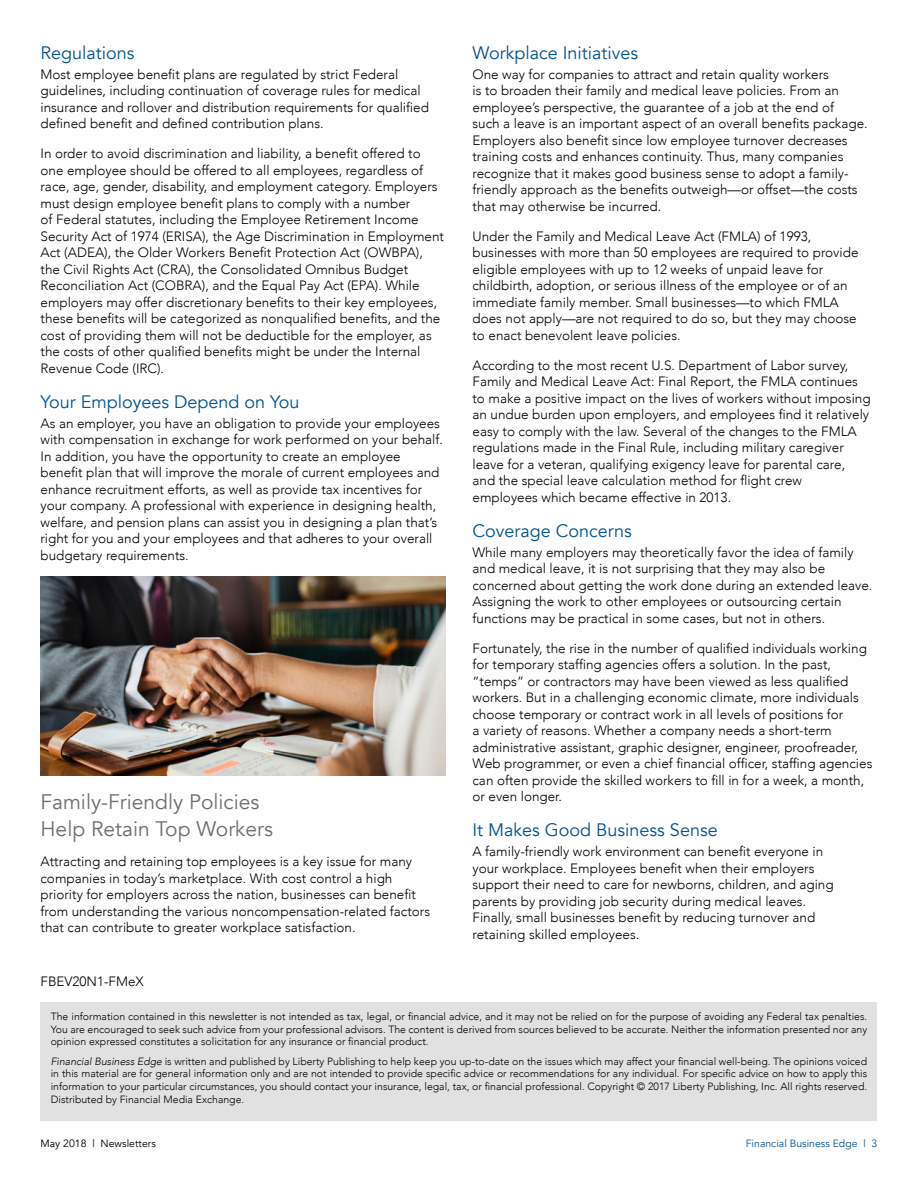
<style>
.page{position:relative;width:918px;height:1188px;background:#fff}
.page>*{position:absolute;margin:0;border:0;box-sizing:border-box;transform-origin:0 0}
.Section_H2{font:21px/27px "Avenir";color:#6d6e71}
.Body_H3{font:18px "Avenir";color:#03538e}
.Paragraph_Style{font:300 13.5px/16.5px "Avenir";color:#000}
.Disclaimer{font:300 10.5px/12.6px "Avenir";color:#000;text-align:justify}
.t1{font:10.5px "Avenir";color:#03538e}
.t2{font:10.5px "Avenir";color:#000}
.s1{font-style:italic}
</style>
<div class="page">
<img style="left:40px;top:577px;width:406px;height:198px">
<div style="left:40px;top:1002px;width:838px;height:118px;background:#e1e1e1"></div>
<p class="Body_H3" style="left:40px;top:42px;width:95px">Regulations</p>
<p class="Paragraph_Style" style="left:40px;top:66px;width:390px">Most employee benefit plans are regulated by strict Federal guidelines, including continuation of coverage rules for medical insurance and rollover and distribution requirements for qualified defined benefit and defined contribution plans.</p>
<p class="Paragraph_Style" style="left:40px;top:145px;width:405px">In order to avoid discrimination and liability, a benefit offered to one employee should be offered to all employees, regardless of race, age, gender, disability, and employment category. Employers must design employee benefit plans to comply with a number<br>of Federal statutes, including the Employee Retirement Income Security Act of 1974 (ERISA), the Age Discrimination in Employment Act (ADEA), the Older Workers Benefit Protection Act (OWBPA), the Civil Rights Act (CRA), the Consolidated Omnibus Budget Reconciliation Act (COBRA), and the Equal Pay Act (EPA). While employers may offer discretionary benefits to their key employees, these benefits will be categorized as nonqualified benefits, and the cost of providing them will not be deductible for the employer, as the costs of other qualified benefits might be under the Internal Revenue Code (IRC).</p>
<p class="Body_H3" style="left:40px;top:391px;width:261px">Your Employees Depend on You</p>
<p class="Paragraph_Style" style="left:40px;top:415px;width:404px">As an employer, you have an obligation to provide your employees with compensation in exchange for work performed on your behalf.<br>In addition, you have the opportunity to create an employee benefit plan that will improve the morale of current employees and enhance recruitment efforts, as well as provide tax incentives for your company. A professional with experience in designing health, welfare, and pension plans can assist you in designing a plan that’s right for you and your employees and that adheres to your overall budgetary requirements.</p>
<p class="Section_H2" style="left:40px;top:788px;width:234px">Family-Friendly Policies<br>Help Retain Top Workers</p>
<p class="Paragraph_Style" style="left:40px;top:853px;width:391px">Attracting and retaining top employees is a key issue for many companies in today’s marketplace. With cost control a high priority for employers across the nation, businesses can benefit from understanding the various noncompensation-related factors that can contribute to greater workplace satisfaction.</p>
<p class="Paragraph_Style" style="left:40px;top:974px;width:105px">FBEV20N1-FMeX</p>
<p class="Body_H3" style="left:472px;top:42px;width:167px">Workplace Initiatives</p>
<p class="Paragraph_Style" style="left:472px;top:66px;width:397px">One way for companies to attract and retain quality workers<br>is to broaden their family and medical leave policies. From an employee’s perspective, the guarantee of a job at the end of<br>such a leave is an important aspect of an overall benefits package.<br>Employers also benefit since low employee turnover decreases training costs and enhances continuity. Thus, many companies recognize that it makes good business sense to adopt a family&shy;friendly approach as the benefits outweigh—or offset—the costs that may otherwise be incurred.</p>
<p class="Paragraph_Style" style="left:472px;top:228px;width:388px">Under the Family and Medical Leave Act (FMLA) of 1993, businesses with more than 50 employees are required to provide eligible employees with up to 12 weeks of unpaid leave for childbirth, adoption, or serious illness of the employee or of an immediate family member. Small businesses—to which FMLA does not apply—are not required to do so, but they may choose to enact benevolent leave policies.</p>
<p class="Paragraph_Style" style="left:472px;top:357px;width:400px">According to the most recent U.S. Department of Labor survey, Family and Medical Leave Act: Final Report, the FMLA continues to make a positive impact on the lives of workers without imposing an undue burden upon employers, and employees find it relatively easy to comply with the law. Several of the changes to the FMLA regulations made in the Final Rule, including military caregiver leave for a veteran, qualifying exigency leave for parental care, and the special leave calculation method for flight crew employees which became effective in 2013.</p>
<p class="Body_H3" style="left:472px;top:520px;width:161px">Coverage Concerns</p>
<p class="Paragraph_Style" style="left:472px;top:544px;width:402px">While many employers may theoretically favor the idea of family and medical leave, it is not surprising that they may also be concerned about getting the work done during an extended leave.<br>Assigning the work to other employees or outsourcing certain functions may be practical in some cases, but not in others.</p>
<p class="Paragraph_Style" style="left:472px;top:640px;width:401px">Fortunately, the rise in the number of qualified individuals working for temporary staffing agencies offers a solution. In the past, “temps” or contractors may have been viewed as less qualified workers. But in a challenging economic climate, more individuals choose temporary or contract work in all levels of positions for<br>a variety of reasons. Whether a company needs a short-term administrative assistant, graphic designer, engineer, proofreader, Web programmer, or even a chief financial officer, staffing agencies can often provide the skilled workers to fill in for a week, a month, or even longer.</p>
<p class="Body_H3" style="left:472px;top:819px;width:247px">It Makes Good Business Sense</p>
<p class="Paragraph_Style" style="left:472px;top:843px;width:363px">A family-friendly work environment can benefit everyone in your workplace. Employees benefit when their employers support their need to care for newborns, children, and aging parents by providing job security during medical leaves.<br>Finally, small businesses benefit by reducing turnover and retaining skilled employees.</p>
<p class="Disclaimer" style="left:51px;top:1010px;width:818px">The information contained in this newsletter is not intended as tax, legal, or financial advice, and it may not be relied on for the purpose of avoiding any Federal tax penalties.<br>You are encouraged to seek such advice from your professional advisors. The content is derived from sources believed to be accurate. Neither the information presented nor any opinion expressed constitutes a solicitation for any insurance or financial product.</p>
<p class="Disclaimer" style="left:51px;top:1055px;width:818px"><span class="s1">Financial Business Edge</span> is written and published by Liberty Publishing to help keep you up-to-date on the issues which may affect your financial well-being. The opinions voiced in this material are for general information only and are not intended to provide specific advice or recommendations for any individual. For specific advice on how to apply this information to your particular circumstances, you should contact your insurance, legal, tax, or financial professional. Copyright © 2017 Liberty Publishing, Inc. All rights reserved.<br>Distributed by Financial Media Exchange.</p>
<p class="t2" style="left:40px;top:1137px;width:117px">May 2018 | Newsletters</p>
<p class="t1" style="left:746px;top:1137px;width:133px">Financial Business Edge | 3</p>
</div>
